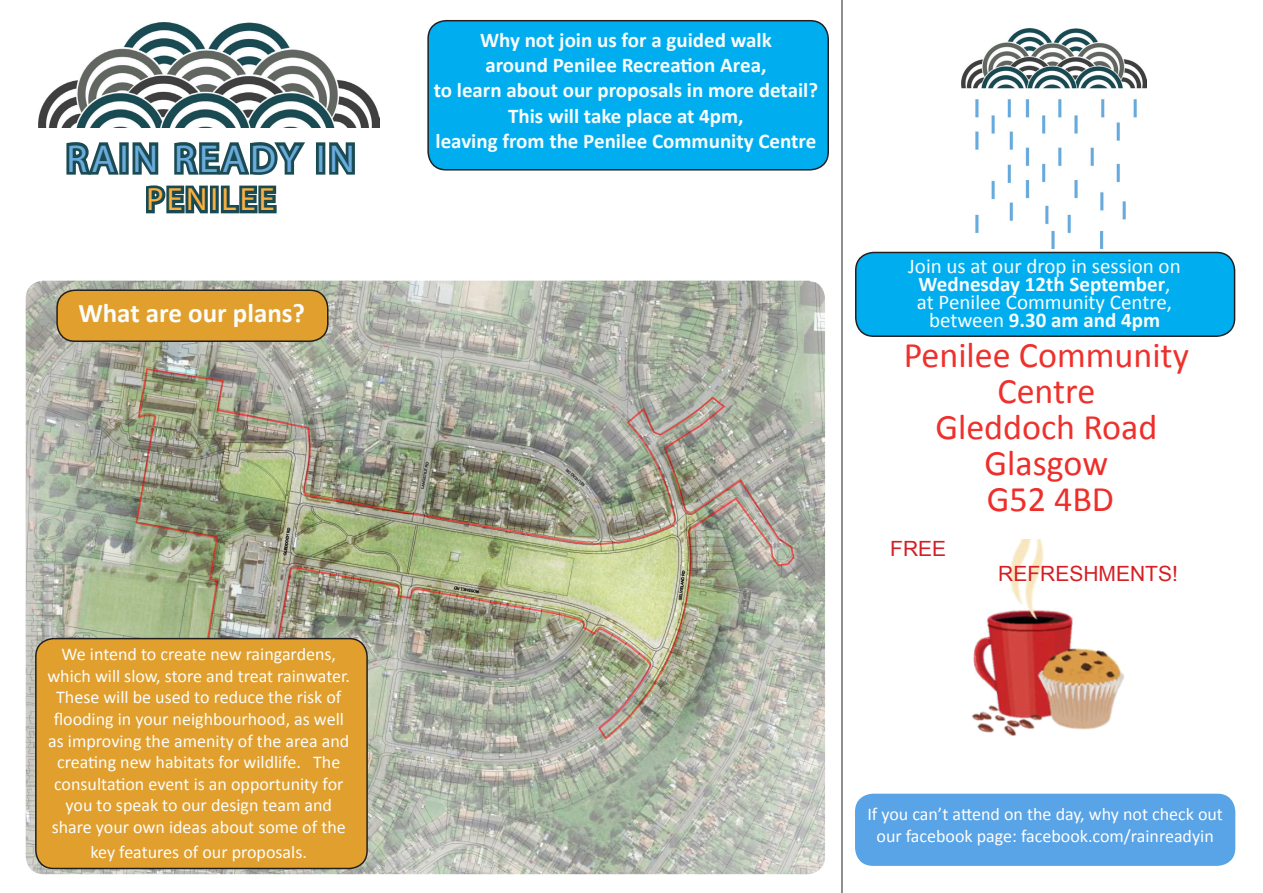
<style>
.page{position:relative;width:1263px;height:893px;background:#fff}
.page>*{position:absolute;margin:0;border:0;box-sizing:border-box;transform-origin:0 0}
.t1{font:39px "Myriad Pro";letter-spacing:.1em;color:#6aabdd}
.t2{font:36px/36px "Calibri";color:#ee312c;text-align:center}
.t3{font:36px "Calibri";color:#ee2e2b}
.t4{font:32.25px "Myriad Pro";letter-spacing:.1em;color:#fbb03f}
.t5{font:700 27px "Calibri";color:#fbfdfc}
.t6{font:700 21px "Calibri";color:#f9fcfe}
.t7{font:21px "Calibri";color:#f9fcfe}
.t8{font:21px "Arial";color:#d41f26}
.t9{font:18px/21.6px "Calibri";color:#fbfdfc;text-align:center}
.t10{font:18px/21.6px "Calibri";color:#fffefc;text-align:center}
.s1{font-weight:400}
.s2{color:#ee2e2b}
</style>
<div class="page">
<img style="left:26px;top:281px;width:799px;height:593px">
<img style="left:961px;top:28px;width:185px;height:221px">
<img style="left:38px;top:22px;width:342px;height:106px">
<img style="left:971px;top:540px;width:154px;height:196px">
<div style="left:36px;top:639px;width:331px;height:229px;background:#e19f2d;border-radius:18px"></div>
<div style="left:35px;top:638px;width:333px;height:231px;border:2px solid #231f20;border-radius:18px"></div>
<hr style="left:842px;top:0;width:1px;height:893px;background:#231f20">
<svg style="left:66px;top:142px;width:53px;height:33px"></svg>
<div style="left:119px;top:142px;width:10px;height:33px;border:6px solid #1a4b52"></div>
<div style="left:316px;top:142px;width:9px;height:33px;border:6px solid #1a4b52"></div>
<svg style="left:329px;top:142px;width:26px;height:33px"></svg>
<svg style="left:132px;top:142px;width:173px;height:72px"></svg>
<div style="left:855px;top:794px;width:380px;height:72px;background:#59a3e7;border-radius:18px"></div>
<div style="left:856px;top:252px;width:378px;height:84px;background:#00aeef;border-radius:18px"></div>
<div style="left:855px;top:252px;width:380px;height:85px;border:2px solid #231f20;border-radius:18px"></div>
<div style="left:57px;top:290px;width:271px;height:51px;background:#e19f2d;border-radius:18px"></div>
<div style="left:56px;top:289px;width:272px;height:53px;border:2px solid #231f20;border-radius:18px"></div>
<div style="left:428px;top:21px;width:400px;height:149px;background:#00aeef;border-radius:18px"></div>
<div style="left:427px;top:20px;width:402px;height:151px;border:2px solid #231f20;border-radius:18px"></div>
<p class="t1" style="left:66px;top:134px;width:290px">RAIN READY IN</p>
<p class="t4" style="left:147px;top:180px;width:130px">PENILEE</p>
<p class="t5" style="left:78px;top:296px;width:228px">What are our plans?</p>
<p class="t9" style="left:47px;top:643px;width:304px">We intend to create new raingardens, which will slow, store and treat rainwater.<br>These will be used to reduce the risk of flooding in your neighbourhood, as well as improving the amenity of the area and creating new habitats for wildlife. The consultation event is an opportunity for you to speak to our design team and share your own ideas about some of the</p>
<p class="t9" style="left:91px;top:841px;width:218px">key features of our proposals.</p>
<p class="t6" style="left:480px;top:27px;width:293px">Why not join us for a guided walk</p>
<p class="t6" style="left:485px;top:52px;width:283px">around Penilee Recreation Area,</p>
<p class="t6" style="left:434px;top:77px;width:386px">to learn about our proposals in more detail?</p>
<p class="t6" style="left:508px;top:102px;width:237px">This will take place at 4pm,</p>
<p class="t6" style="left:435px;top:127px;width:382px">leaving from the Penilee Community Centre</p>
<p class="t7" style="left:908px;top:253px;width:274px">Join us at our drop in session on</p>
<p class="t6" style="left:919px;top:271px;width:253px">Wednesday 12th September<span class="s1">,</span></p>
<p class="t7" style="left:917px;top:289px;width:257px">at Penilee Community Centre,</p>
<p class="t6" style="left:929px;top:307px;width:233px"><span class="s1">between</span> 9.30 am and 4pm</p>
<p class="t2" style="left:904px;top:337px;width:287px">Penilee Community<br>Centre</p>
<p class="t2" style="left:935px;top:409px;width:223px">Gleddoch Roa<span class="s2">d</span></p>
<p class="t3" style="left:984px;top:440px;width:125px">Glasgow</p>
<p class="t3" style="left:987px;top:476px;width:129px">G52 4BD</p>
<p class="t8" style="left:890px;top:535px;width:58px">FREE</p>
<p class="t8" style="left:998px;top:560px;width:181px">REFRESHMENTS!</p>
<p class="t10" style="left:867px;top:803px;width:357px">If you can’t attend on the day, why not check out our facebook page: facebook.com/rainreadyin</p>
</div>
